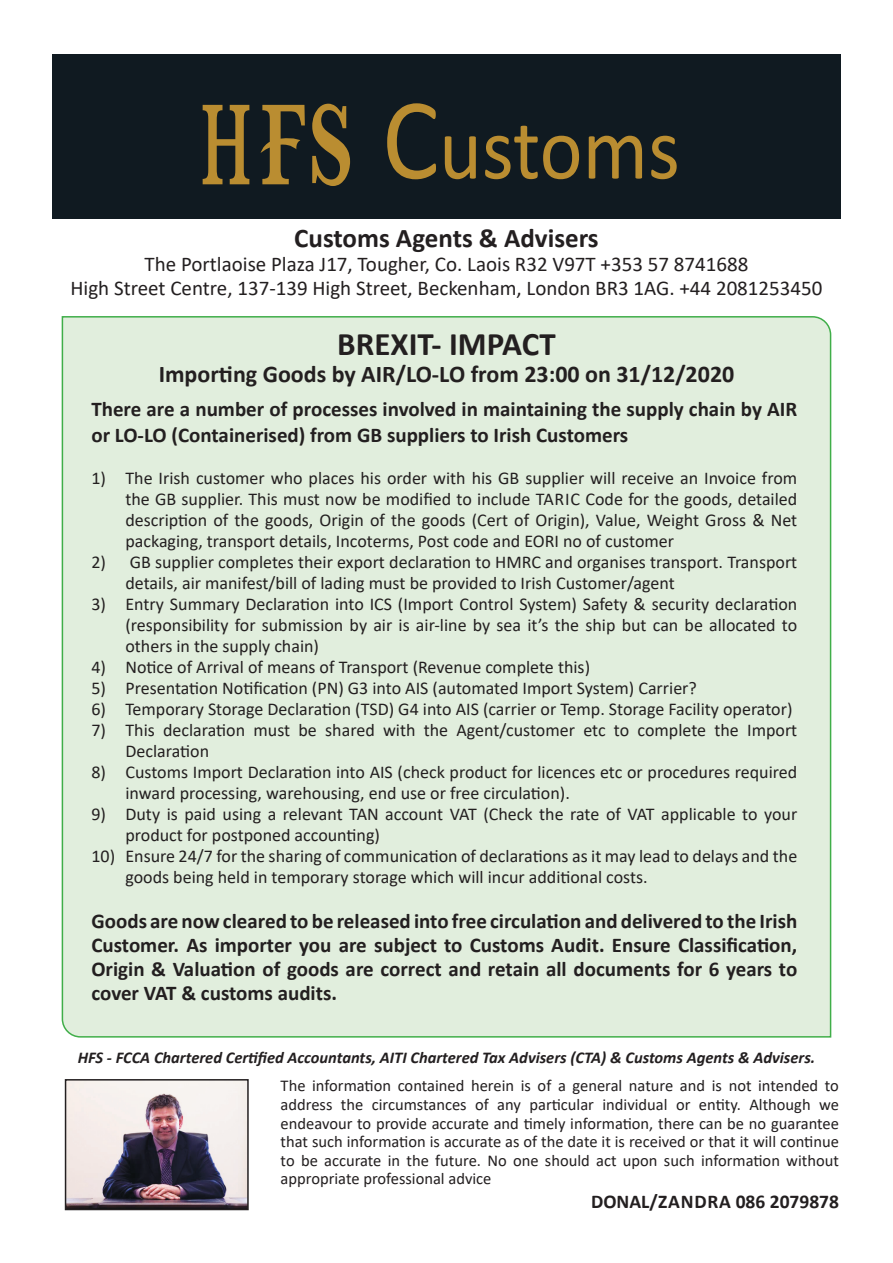
<style>
.page{position:relative;width:893px;height:1263px;background:#fff}
.page>*{position:absolute;margin:0;border:0;box-sizing:border-box;transform-origin:0 0}
.t1{font:90.15px "Calibri";color:#ba8d31;scale:.91 1}
.t2{font:700 33px "Calibri";color:#231f20}
.t3{font:700 27px "Calibri";color:#231f20}
.t4{font:700 24px "Calibri";color:#231f20}
.t5{font:700 21px/24px "Calibri";color:#231f20}
.t6{font:21px "Calibri";color:#231f20}
.t7{font:700 19.5px "Calibri";color:#231f20}
.t8{font:18px/21px "Calibri";color:#231f20}
.t9{font:16.5px/18.6px "Calibri";color:#231f20;text-align:justify}
.t10{font:italic 700 16.5px "Calibri";color:#231f20}
.s1{font-size:117.3px}
</style>
<div class="page">
<div style="left:61px;top:316px;width:771px;height:722px;background:#e1eedd"></div>
<div style="left:52px;top:54px;width:789px;height:165px;background:#101a21"></div>
<svg style="left:203px;top:105px;width:46px;height:79px"></svg>
<svg style="left:312px;top:104px;width:38px;height:82px"></svg>
<svg style="left:261px;top:105px;width:44px;height:79px"></svg>
<img style="left:68px;top:1082px;width:178px;height:125px">
<div style="left:65px;top:1079px;width:184px;height:131px;border:2px solid #231f20"></div>
<p class="t1" style="left:382px;top:86px;width:329px"><span class="s1">C</span>ustoms</p>
<p class="t3" style="left:294px;top:219px;width:306px">Customs Agents &amp; Advisers</p>
<p class="t6" style="left:145px;top:249px;width:605px">The Portlaoise Plaza J17, Tougher, Co. Laois R32 V97T +353 57 8741688</p>
<p class="t6" style="left:71px;top:273px;width:753px">High Street Centre, 137-139 High Street, Beckenham, London BR3 1AG. +44 2081253450</p>
<p class="t2" style="left:337px;top:321px;width:220px">BREXIT- IMPACT</p>
<p class="t4" style="left:159px;top:357px;width:577px">Importing Goods by AIR/LO-LO from 23:00 on 31/12/2020</p>
<p class="t5" style="left:91px;top:396px;width:707px;line-height:25.5px">There are a number of processes involved in maintaining the supply chain by AIR or LO-LO (Containerised) from GB suppliers to Irish Customers</p>
<p class="t8" style="left:125px;top:467px;width:673px;text-align:justify;text-indent:-34px">1) The Irish customer who places his order with his GB supplier will receive an Invoice from the GB supplier. This must now be modified to include TARIC Code for the goods, detailed description of the goods, Origin of the goods (Cert of Origin), Value, Weight Gross &amp; Net packaging, transport details, Incoterms, Post code and EORI no of customer</p>
<p class="t8" style="left:125px;top:551px;width:673px;text-indent:-34px">2) GB supplier completes their export declaration to HMRC and organises transport. Transport details, air manifest/bill of lading must be provided to Irish Customer/agent</p>
<p class="t8" style="left:125px;top:593px;width:673px;text-align:justify;text-indent:-34px">3) Entry Summary Declaration into ICS (Import Control System) Safety &amp; security declaration (responsibility for submission by air is air-line by sea it’s the ship but can be allocated to others in the supply chain)</p>
<p class="t8" style="left:91px;top:656px;width:500px">4) Notice of Arrival of means of Transport (Revenue complete this)</p>
<p class="t8" style="left:91px;top:677px;width:607px">5) Presentation Notification (PN) G3 into AIS (automated Import System) Carrier?</p>
<p class="t8" style="left:91px;top:698px;width:702px">6) Temporary Storage Declaration (TSD) G4 into AIS (carrier or Temp. Storage Facility operator)</p>
<p class="t8" style="left:125px;top:719px;width:673px;text-indent:-34px">7) This declaration must be shared with the Agent/customer etc to complete the Import<br>Declaration</p>
<p class="t8" style="left:125px;top:761px;width:673px;text-indent:-34px">8) Customs Import Declaration into AIS (check product for licences etc or procedures required inward processing, warehousing, end use or free circulation).</p>
<p class="t8" style="left:125px;top:803px;width:673px;text-indent:-34px">9) Duty is paid using a relevant TAN account VAT (Check the rate of VAT applicable to your product for postponed accounting)</p>
<p class="t8" style="left:125px;top:845px;width:673px;text-indent:-34px">10) Ensure 24/7 for the sharing of communication of declarations as it may lead to delays and the goods being held in temporary storage which will incur additional costs.</p>
<p class="t5" style="left:91px;top:909px;width:707px;text-align:justify">Goods are now cleared to be released into free circulation and delivered to the Irish Customer. As importer you are subject to Customs Audit. Ensure Classification, Origin &amp; Valuation of goods are correct and retain all documents for 6 years to cover VAT &amp; customs audits.</p>
<p class="t10" style="left:78px;top:1045px;width:739px">HFS - FCCA Chartered Certified Accountants, AITI Chartered Tax Advisers (CTA) &amp; Customs Agents &amp; Advisers.</p>
<p class="t9" style="left:281px;top:1076px;width:560px">The information contained herein is of a general nature and is not intended to address the circumstances of any particular individual or entity. Although we endeavour to provide accurate and timely information, there can be no guarantee that such information is accurate as of the date it is received or that it will continue to be accurate in the future. No one should act upon such information without appropriate professional advice</p>
<p class="t7" style="left:591px;top:1188px;width:249px">DONAL/ZANDRA 086 2079878</p>
</div>
